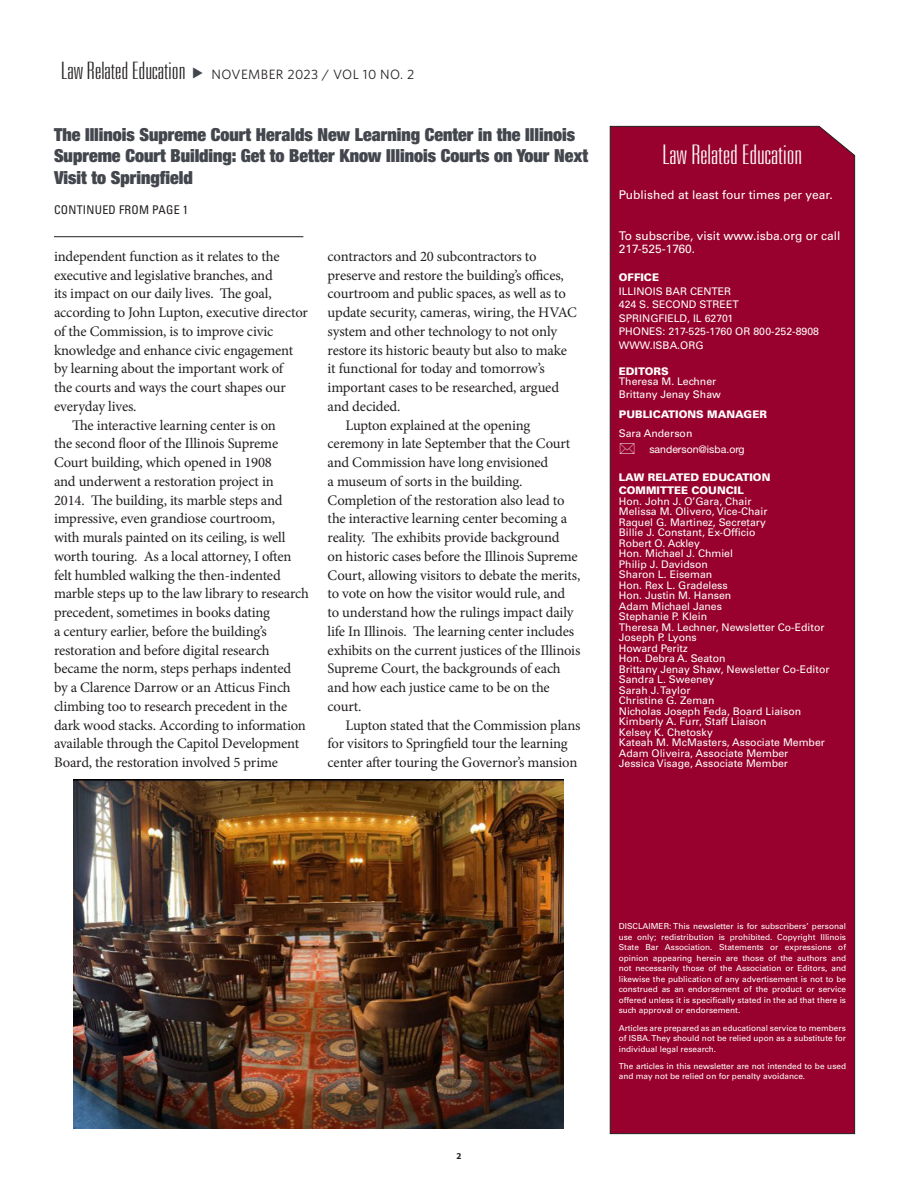
<style>
.page{position:relative;width:918px;height:1188px;background:#fff}
.page>*{position:absolute;margin:0;border:0;box-sizing:border-box;transform-origin:0 0}
.Inside{font:100 ultra-condensed 27px "Univers LT Std";color:#fff;scale:1.41 1}
.t1{font:100 ultra-condensed 24px "Univers LT Std";color:#231f20;scale:1.41 1}
.headline{font:900 condensed 18px/21.6px "Helvetica Neue LT Std";color:#43474d}
.body{font:14.7px/18.8px "Minion Pro";letter-spacing:-.015em;color:#231f20}
.t2{font:13.5px "Whitney";letter-spacing:.03em;color:#231f20}
.t3{font:12px/13.5px "Univers LT Std";color:#fff}
.byline{font:condensed 12px "Univers LT Std";letter-spacing:.02em;color:#231f20}
.section_heds{font:10.5px "Univers LT Std";color:#fff}
.section_heds-2{font:900 10.5px/13.5px "Univers LT Std";color:#fff}
.Masthead_Copy{font:10.5px "Helvetica Neue LT Std";color:#fff}
.t4{font:700 9px "Myriad Pro";color:#231f20}
.disclaimer{font:8.25px/10.5px "Univers LT Std";color:#fff;text-align:justify}
</style>
<div class="page">
<div style="left:609px;top:126px;width:246px;height:1008px;background:#98012d"></div>
<hr style="left:54px;top:236px;width:249px;height:1px;background:#231f20">
<img style="left:74px;top:779px;width:489px;height:350px">
<svg style="left:620px;top:443px;width:15px;height:11px"></svg>
<p class="t1" style="left:61px;top:58px;width:90px">Law Related Education</p>
<p class="t2" style="left:211px;top:65px;width:204px">NOVEMBER 2023 / VOL 10 NO. 2</p>
<p class="headline" style="left:54px;top:123px;width:536px">The Illinois Supreme Court Heralds New Learning Center in the Illinois<br>Supreme Court Building: Get to Better Know Illinois Courts on Your Next<br>Visit to Springfield</p>
<p class="byline" style="left:54px;top:202px;width:136px">CONTINUED FROM PAGE 1</p>
<p class="body" style="left:54px;top:247px;width:256px">independent function as it relates to the executive and legislative branches, and<br>its impact on our daily lives. The goal, according to John Lupton, executive director of the Commission, is to improve civic knowledge and enhance civic engagement by learning about the important work of<br>the courts and ways the court shapes our everyday lives.</p>
<p class="body" style="left:54px;top:416px;width:256px;text-indent:18px">The interactive learning center is on<br>the second floor of the Illinois Supreme Court building, which opened in 1908<br>and underwent a restoration project in<br>2014. The building, its marble steps and impressive, even grandiose courtroom,<br>with murals painted on its ceiling, is well worth touring. As a local attorney, I often felt humbled walking the then-indented marble steps up to the law library to research precedent, sometimes in books dating<br>a century earlier, before the building’s restoration and before digital research became the norm, steps perhaps indented<br>by a Clarence Darrow or an Atticus Finch climbing too to research precedent in the dark wood stacks. According to information available through the Capitol Development Board, the restoration involved 5 prime</p>
<p class="body" style="left:328px;top:247px;width:251px">contractors and 20 subcontractors to preserve and restore the building’s offices, courtroom and public spaces, as well as to update security, cameras, wiring, the HVAC system and other technology to not only restore its historic beauty but also to make it functional for today and tomorrow’s important cases to be researched, argued and decided.</p>
<p class="body" style="left:328px;top:416px;width:254px;text-indent:18px">Lupton explained at the opening ceremony in late September that the Court and Commission have long envisioned<br>a museum of sorts in the building.<br>Completion of the restoration also lead to the interactive learning center becoming a reality. The exhibits provide background<br>on historic cases before the Illinois Supreme Court, allowing visitors to debate the merits, to vote on how the visitor would rule, and to understand how the rulings impact daily life In Illinois. The learning center includes exhibits on the current justices of the Illinois Supreme Court, the backgrounds of each and how each justice came to be on the court.</p>
<p class="body" style="left:328px;top:716px;width:254px;text-indent:18px">Lupton stated that the Commission plans for visitors to Springfield tour the learning center after touring the Governor’s mansion</p>
<p class="Inside" style="left:662px;top:141px;width:101px">Law Related Education</p>
<p class="t3" style="left:619px;top:189px;width:215px">Published at least four times per year.</p>
<p class="t3" style="left:619px;top:229px;width:223px">To subscribe, visit www.isba.org or call<br>217-525-1760.</p>
<p class="section_heds-2" style="left:619px;top:271px;width:42px">OFFICE</p>
<p class="section_heds" style="left:619px;top:285px;width:114px">ILLINOIS BAR CENTER</p>
<p class="section_heds" style="left:619px;top:298px;width:121px">424 S. SECOND STREET</p>
<p class="section_heds" style="left:619px;top:312px;width:116px">SPRINGFIELD, IL 62701</p>
<p class="section_heds" style="left:619px;top:325px;width:202px">PHONES: 217-525-1760 OR 800-252-8908</p>
<p class="section_heds" style="left:619px;top:339px;width:86px">WWW.ISBA.ORG</p>
<p class="section_heds-2" style="left:619px;top:364px;width:51px">EDITORS</p>
<p class="section_heds" style="left:619px;top:376px;width:99px">Theresa M. Lechner</p>
<p class="section_heds" style="left:619px;top:388px;width:104px">Brittany Jenay Shaw</p>
<p class="section_heds-2" style="left:619px;top:408px;width:150px">PUBLICATIONS MANAGER</p>
<p class="section_heds" style="left:619px;top:427px;width:75px">Sara Anderson</p>
<p class="Masthead_Copy" style="left:649px;top:443px;width:97px">sanderson@isba.org</p>
<p class="section_heds-2" style="left:619px;top:470px;width:153px">LAW RELATED EDUCATION<br>COMMITTEE COUNCIL</p>
<p class="section_heds" style="left:619px;top:495px;width:134px">Hon. John J. O’Gara, Chair</p>
<p class="section_heds" style="left:619px;top:505px;width:150px">Melissa M. Olivero, Vice-Chair</p>
<p class="section_heds" style="left:619px;top:516px;width:148px">Raquel G. Martinez, Secretary</p>
<p class="section_heds" style="left:619px;top:526px;width:138px">Billie J. Constant, Ex-Officio</p>
<p class="section_heds" style="left:619px;top:537px;width:83px">Robert O. Ackley</p>
<p class="section_heds" style="left:619px;top:547px;width:116px">Hon. Michael J. Chmiel</p>
<p class="section_heds" style="left:619px;top:558px;width:91px">Philip J. Davidson</p>
<p class="section_heds" style="left:619px;top:568px;width:95px">Sharon L. Eiseman</p>
<p class="section_heds" style="left:619px;top:579px;width:110px">Hon. Rex L. Gradeless</p>
<p class="section_heds" style="left:619px;top:589px;width:114px">Hon. Justin M. Hansen</p>
<p class="section_heds" style="left:619px;top:600px;width:105px">Adam Michael Janes</p>
<p class="section_heds" style="left:619px;top:610px;width:90px">Stephanie P. Klein</p>
<p class="section_heds" style="left:619px;top:621px;width:207px">Theresa M. Lechner, Newsletter Co-Editor</p>
<p class="section_heds" style="left:619px;top:631px;width:79px">Joseph P. Lyons</p>
<p class="section_heds" style="left:619px;top:642px;width:70px">Howard Peritz</p>
<p class="section_heds" style="left:619px;top:652px;width:108px">Hon. Debra A. Seaton</p>
<p class="section_heds" style="left:619px;top:663px;width:212px">Brittany Jenay Shaw, Newsletter Co-Editor</p>
<p class="section_heds" style="left:619px;top:673px;width:97px">Sandra L. Sweeney</p>
<p class="section_heds" style="left:619px;top:684px;width:73px">Sarah J. Taylor</p>
<p class="section_heds" style="left:619px;top:694px;width:97px">Christine G. Zeman</p>
<p class="section_heds" style="left:619px;top:705px;width:184px">Nicholas Joseph Feda, Board Liaison</p>
<p class="section_heds" style="left:619px;top:715px;width:149px">Kimberly A. Furr, Staff Liaison</p>
<p class="section_heds" style="left:619px;top:726px;width:96px">Kelsey K. Chetosky</p>
<p class="section_heds" style="left:619px;top:736px;width:208px">Kateah M. McMasters, Associate Member</p>
<p class="section_heds" style="left:619px;top:747px;width:171px">Adam Oliveira, Associate Member</p>
<p class="section_heds" style="left:619px;top:757px;width:171px">Jessica Visage, Associate Member</p>
<p class="t4" style="left:457px;top:1150px;width:6px">2</p>
<p class="disclaimer" style="left:619px;top:921px;width:229px">DISCLAIMER: This newsletter is for subscribers’ personal use only; redistribution is prohibited. Copyright Illinois State Bar Association. Statements or expressions of opinion appearing herein are those of the authors and not necessarily those of the Association or Editors, and likewise the publication of any advertisement is not to be construed as an endorsement of the product or service offered unless it is specifically stated in the ad that there is such approval or endorsement.</p>
<p class="disclaimer" style="left:619px;top:1022px;width:229px">Articles are prepared as an educational service to members of ISBA. They should not be relied upon as a substitute for individual legal research.</p>
<p class="disclaimer" style="left:619px;top:1061px;width:229px">The articles in this newsletter are not intended to be used and may not be relied on for penalty avoidance.</p>
</div>
